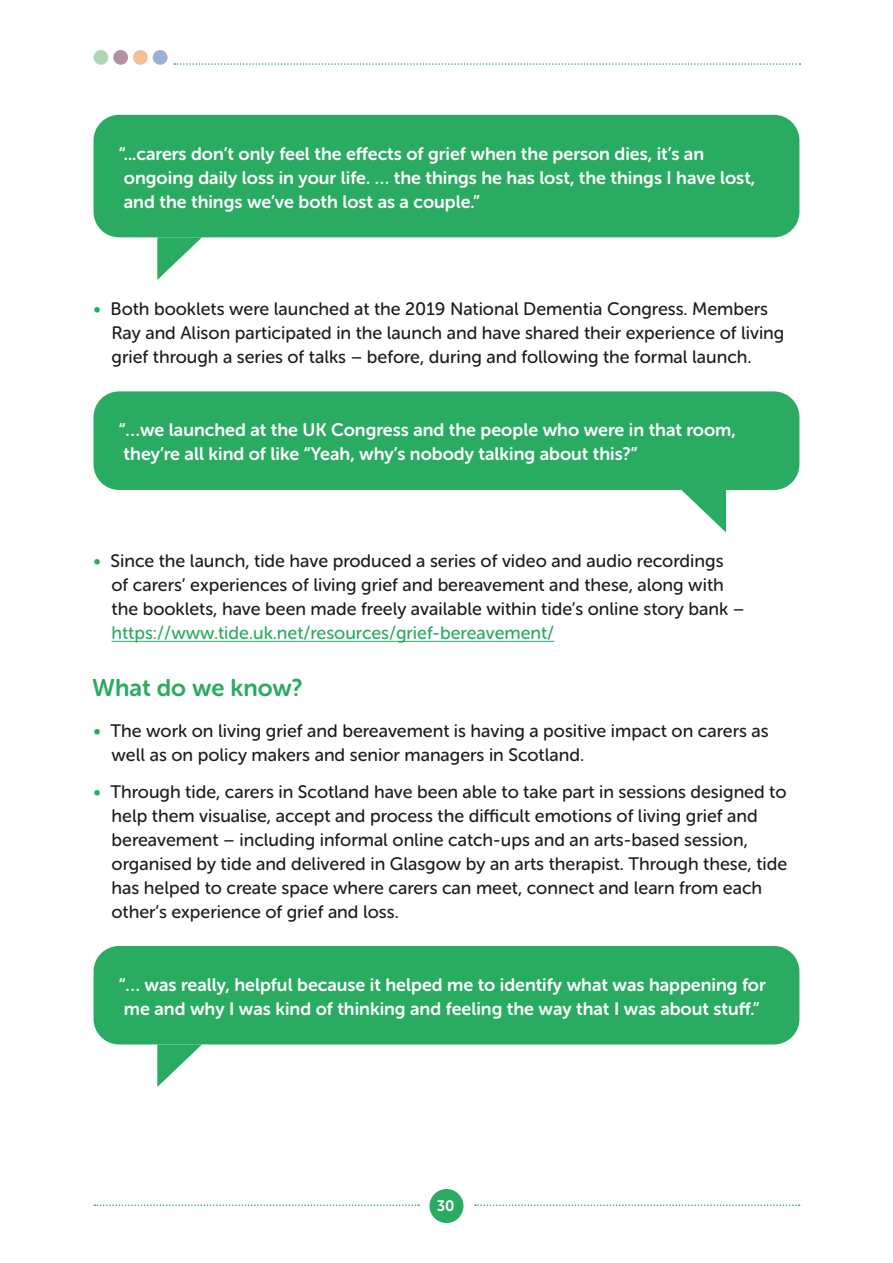
<style>
.page{position:relative;width:893px;height:1263px;background:#fff}
.page>*{position:absolute;margin:0;border:0;box-sizing:border-box;transform-origin:0 0}
.h3_green{font:24px "Museo Sans Rounded 700";color:#29ab62}
.t1{font:18px/24px "Museo Sans Rounded 500";color:#1d1d1b}
.Speech_bubble{font:18px/24px "Museo Sans Rounded 700";color:#fff}
.t2{font:15px "Museo Sans Rounded 700";color:#fff}
.s1{color:#29ab62}
</style>
<div class="page">
<div style="left:94px;top:50px;width:14px;height:15px;background:#add6b2;border-radius:50%"></div>
<div style="left:113px;top:50px;width:15px;height:15px;background:#b192a3;border-radius:50%"></div>
<div style="left:133px;top:50px;width:15px;height:15px;background:#f3c096;border-radius:50%"></div>
<div style="left:153px;top:50px;width:15px;height:15px;background:#9bb2d3;border-radius:50%"></div>
<div style="left:429px;top:1189px;width:34px;height:34px;background:#29ab62;border-radius:50%"></div>
<svg style="left:174px;top:63px;width:626px;height:2px"></svg>
<svg style="left:94px;top:1204px;width:325px;height:2px"></svg>
<svg style="left:475px;top:1204px;width:325px;height:2px"></svg>
<hr style="left:112px;top:641px;width:442px;height:1px;background:#29ab62">
<div style="left:94px;top:391px;width:705px;height:99px;background:#29ab62;border-radius:26px"></div>
<svg style="left:681px;top:490px;width:45px;height:42px"></svg>
<div style="left:94px;top:946px;width:705px;height:98px;background:#29ab62;border-radius:26px"></div>
<svg style="left:157px;top:1044px;width:45px;height:43px"></svg>
<div style="left:94px;top:115px;width:705px;height:122px;background:#29ab62;border-radius:26px"></div>
<svg style="left:157px;top:237px;width:45px;height:43px"></svg>
<p class="Speech_bubble" style="left:119px;top:141px;width:638px">“...carers don’t only feel the effects of grief when the person dies, it’s an ongoing daily loss in your life. … the things he has lost, the things I have lost, and the things we’ve both lost as a couple.”</p>
<p class="t1" style="left:112px;top:297px;width:674px;text-indent:-18px"><span class="s1">•</span> Both booklets were launched at the 2019 National Dementia Congress. Members<br>Ray and Alison participated in the launch and have shared their experience of living grief through a series of talks – before, during and following the formal launch.</p>
<p class="Speech_bubble" style="left:119px;top:418px;width:619px">“…we launched at the UK Congress and the people who were in that room, they’re all kind of like “Yeah, why’s nobody talking about this?”</p>
<p class="t1" style="left:112px;top:549px;width:634px;text-indent:-18px"><span class="s1">•</span> Since the launch, tide have produced a series of video and audio recordings of carers’ experiences of living grief and bereavement and these, along with the booklets, have been made freely available within tide’s online story bank – <span class="s1">https://www.tide.uk.net/resources/grief-bereavement/</span></p>
<p class="h3_green" style="left:92px;top:674px;width:212px">What do we know?</p>
<p class="t1" style="left:112px;top:719px;width:659px;text-indent:-18px"><span class="s1">•</span> The work on living grief and bereavement is having a positive impact on carers as well as on policy makers and senior managers in Scotland.</p>
<p class="t1" style="left:112px;top:780px;width:677px;text-indent:-18px"><span class="s1">•</span> Through tide, carers in Scotland have been able to take part in sessions designed to help them visualise, accept and process the difficult emotions of living grief and bereavement – including informal online catch-ups and an arts-based session, organised by tide and delivered in Glasgow by an arts therapist. Through these, tide has helped to create space where carers can meet, connect and learn from each other’s experience of grief and loss.</p>
<p class="Speech_bubble" style="left:119px;top:972px;width:649px">“… was really, helpful because it helped me to identify what was happening for me and why I was kind of thinking and feeling the way that I was about stuff.”</p>
<p class="t2" style="left:437px;top:1198px;width:19px">30</p>
</div>
